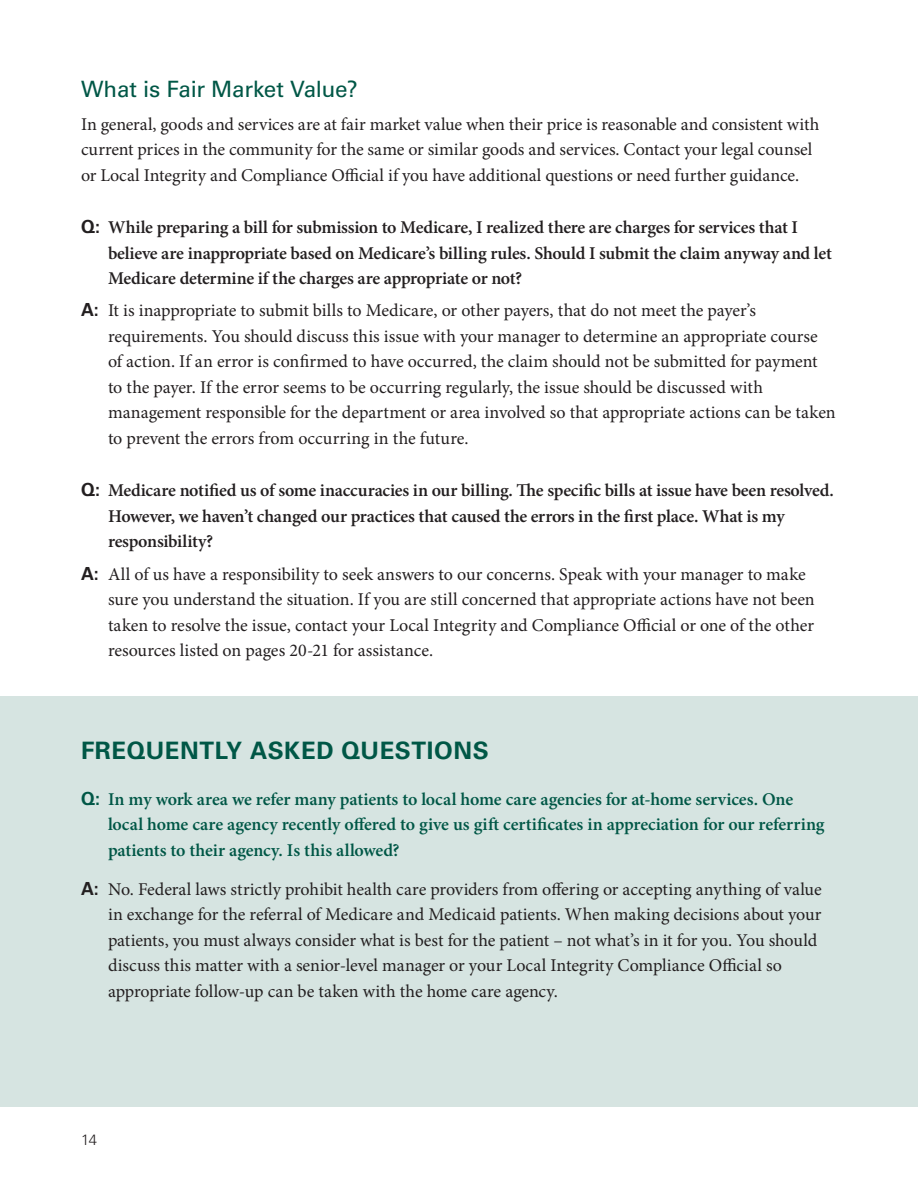
<style>
.page{position:relative;width:918px;height:1188px;background:#fff}
.page>*{position:absolute;margin:0;border:0;box-sizing:border-box;transform-origin:0 0}
.t1{font:700 24px "Univers LT Std";letter-spacing:.025em;color:#005746}
.t2{font:22.5px "Univers LT Std";letter-spacing:-.015em;color:#005746}
.t3{font:18px/25.5px "Minion Pro";letter-spacing:-.005em;color:#231f20}
.t4{font:600 18px/25.5px "Minion Pro";letter-spacing:-.015em;color:#231f20}
.t5{font:600 18px/25.5px "Minion Pro";letter-spacing:-.01em;color:#005746}
.t6{font:300 15px "Univers LT Std";color:#231f20}
.s1{font-family:"Univers LT Std";font-weight:700}
</style>
<div class="page">
<div style="left:0;top:697px;width:918px;height:410px;background:#d6e4e1"></div>
<p class="t2" style="left:81px;top:76px;width:278px">What is Fair Market Value?</p>
<p class="t3" style="left:81px;top:111px;width:740px">In general, goods and services are at fair market value when their price is reasonable and consistent with current prices in the community for the same or similar goods and services. Contact your legal counsel or Local Integrity and Compliance Official if you have additional questions or need further guidance.</p>
<p class="t4" style="left:108px;top:214px;width:725px;text-indent:-27px"><span class="s1">Q:</span> While preparing a bill for submission to Medicare, I realized there are charges for services that I believe are inappropriate based on Medicare’s billing rules. Should I submit the claim anyway and let<br>Medicare determine if the charges are appropriate or not?</p>
<p class="t3" style="left:108px;top:298px;width:729px;text-indent:-27px"><span class="s1">A:</span> It is inappropriate to submit bills to Medicare, or other payers, that do not meet the payer’s requirements. You should discuss this issue with your manager to determine an appropriate course of action. If an error is confirmed to have occurred, the claim should not be submitted for payment to the payer. If the error seems to be occurring regularly, the issue should be discussed with management responsible for the department or area involved so that appropriate actions can be taken to prevent the errors from occurring in the future.</p>
<p class="t4" style="left:108px;top:478px;width:727px;text-indent:-27px"><span class="s1">Q:</span> Medicare notified us of some inaccuracies in our billing. The specific bills at issue have been resolved.<br>However, we haven’t changed our practices that caused the errors in the first place. What is my responsibility?</p>
<p class="t3" style="left:108px;top:561px;width:708px;text-indent:-27px"><span class="s1">A:</span> All of us have a responsibility to seek answers to our concerns. Speak with your manager to make sure you understand the situation. If you are still concerned that appropriate actions have not been taken to resolve the issue, contact your Local Integrity and Compliance Official or one of the other resources listed on pages 20-21 for assistance.</p>
<h1 class="t1" style="left:81px;top:736px;width:83px">FREQUEN</h1>
<h1 class="t1" style="left:199px;top:736px;width:179px">TLY AS KED QUES</h1>
<h1 class="t1" style="left:411px;top:736px;width:32px">TIONS</h1>
<p class="t5" style="left:108px;top:786px;width:718px;text-indent:-27px"><span class="s1">Q:</span> In my work area we refer many patients to local home care agencies for at-home services. One local home care agency recently offered to give us gift certificates in appreciation for our referring patients to their agency. Is this allowed?</p>
<p class="t3" style="left:108px;top:876px;width:715px;text-indent:-27px"><span class="s1">A:</span> No. Federal laws strictly prohibit health care providers from offering or accepting anything of value in exchange for the referral of Medicare and Medicaid patients. When making decisions about your patients, you must always consider what is best for the patient – not what’s in it for you. You should discuss this matter with a senior-level manager or your Local Integrity Compliance Official so appropriate follow-up can be taken with the home care agency.</p>
<p class="t6" style="left:81px;top:1131px;width:18px">14</p>
</div>
